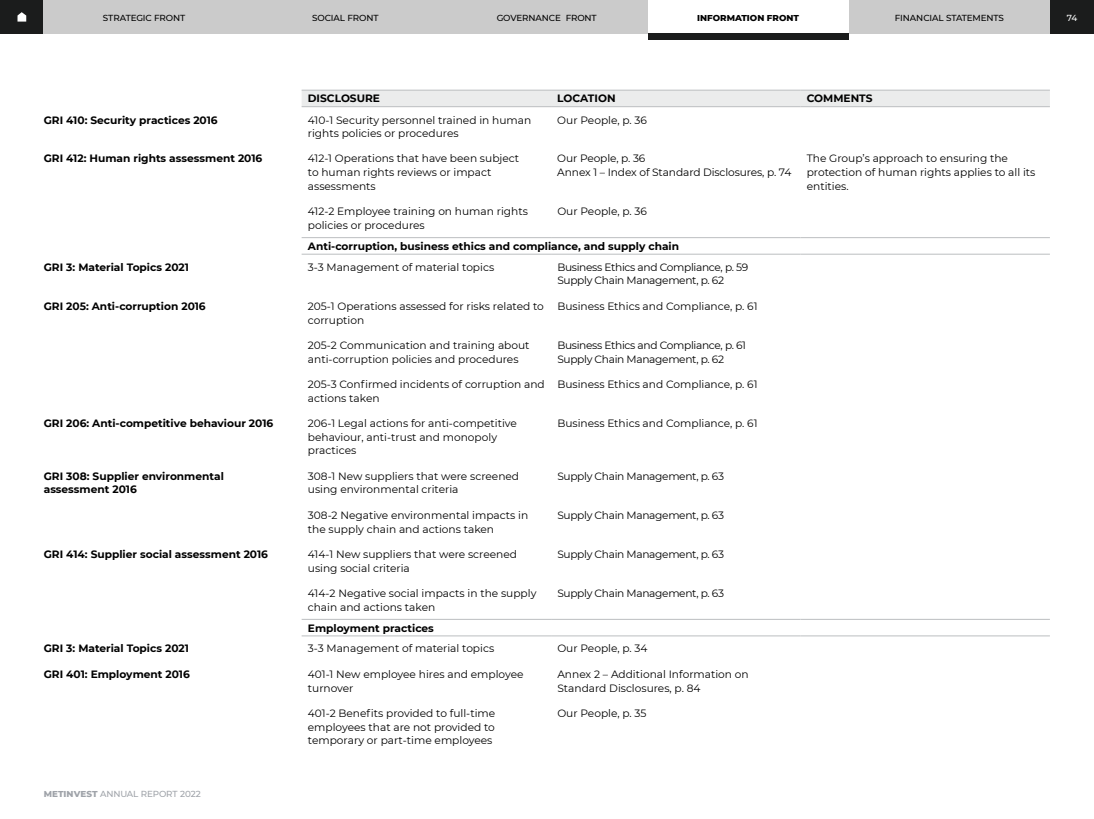
<style>
.page{position:relative;width:1094px;height:819px;background:#fff}
.page>*{position:absolute;margin:0;border:0;box-sizing:border-box;transform-origin:0 0}
.t1{font:10.62px/13.8px "Montserrat";color:#000}
.t2{font:700 10.62px/13.8px "Montserrat";color:#000}
.t3{font:10.62px/13.8px "Montserrat";letter-spacing:-.03em;color:#000}
.t4{font:500 8.75px "Montserrat";letter-spacing:-.01em;color:#000}
.t5{font:500 8.75px "Montserrat";letter-spacing:-.01em;color:#9fa3a9}
.t6{font:800 8.75px "Montserrat";color:#000}
.t7{font:500 8.75px "Montserrat";color:#fff}
.s1{font-weight:800}
</style>
<div class="page">
<div style="left:302px;top:91px;width:748px;height:15px;background:#ebecec"></div>
<hr style="left:302px;top:90px;width:249px;height:1px;background:#bcbec0">
<hr style="left:551px;top:90px;width:249px;height:1px;background:#bcbec0">
<hr style="left:800px;top:90px;width:250px;height:1px;background:#bcbec0">
<hr style="left:302px;top:106px;width:249px;height:1px;background:#bcbec0">
<hr style="left:551px;top:106px;width:249px;height:1px;background:#bcbec0">
<hr style="left:800px;top:106px;width:250px;height:1px;background:#bcbec0">
<hr style="left:302px;top:237px;width:249px;height:1px;background:#bcbec0">
<hr style="left:551px;top:237px;width:249px;height:1px;background:#bcbec0">
<hr style="left:800px;top:237px;width:250px;height:1px;background:#bcbec0">
<hr style="left:302px;top:254px;width:249px;height:1px;background:#bcbec0">
<hr style="left:551px;top:254px;width:249px;height:1px;background:#bcbec0">
<hr style="left:800px;top:254px;width:250px;height:1px;background:#bcbec0">
<hr style="left:302px;top:619px;width:249px;height:1px;background:#bcbec0">
<hr style="left:551px;top:619px;width:249px;height:1px;background:#bcbec0">
<hr style="left:800px;top:619px;width:250px;height:1px;background:#bcbec0">
<hr style="left:302px;top:635px;width:249px;height:1px;background:#bcbec0">
<hr style="left:551px;top:635px;width:249px;height:1px;background:#bcbec0">
<hr style="left:800px;top:635px;width:250px;height:1px;background:#bcbec0">
<div style="left:1050px;top:0;width:44px;height:34px;background:#1b1c1c"></div>
<div style="left:0;top:0;width:44px;height:34px;background:#1b1c1c"></div>
<div style="left:44px;top:0;width:1006px;height:34px;background:#cbcbcb"></div>
<div style="left:648px;top:0;width:200px;height:34px;background:#fff"></div>
<div style="left:648px;top:34px;width:200px;height:6px;background:#1b1c1c"></div>
<svg style="left:18px;top:12px;width:8px;height:10px"></svg>
<p class="t4" style="left:103px;top:12px;width:84px">STRATEGIC FRONT</p>
<p class="t4" style="left:312px;top:12px;width:68px">SOCIAL FRONT</p>
<p class="t4" style="left:497px;top:12px;width:102px">GOVERNANCE FRONT</p>
<p class="t6" style="left:697px;top:11px;width:103px">INFORMATION FRONT</p>
<p class="t4" style="left:895px;top:12px;width:111px">FINANCIAL STATEMENTS</p>
<p class="t7" style="left:1067px;top:12px;width:12px">74</p>
<p class="t2" style="left:308px;top:91px;width:74px">DISCLOSURE</p>
<p class="t2" style="left:557px;top:91px;width:60px">LOCATION</p>
<p class="t2" style="left:807px;top:91px;width:67px">СOMMENTS</p>
<p class="t2" style="left:44px;top:113px;width:175px">GRI 410: Security practices 2016</p>
<p class="t1" style="left:308px;top:113px;width:225px">410-1 Security personnel trained in human rights policies or procedures</p>
<p class="t1" style="left:557px;top:113px;width:91px">Our People, p. 36</p>
<p class="t2" style="left:44px;top:151px;width:220px">GRI 412: Human rights assessment 2016</p>
<p class="t1" style="left:308px;top:151px;width:213px">412-1 Operations that have been subject to human rights reviews or impact assessments</p>
<p class="t1" style="left:557px;top:151px;width:236px">Our People, p. 36<br>Annex 1 – Index of Standard Disclosures, p. 74</p>
<p class="t1" style="left:807px;top:151px;width:230px">The Group’s approach to ensuring the protection of human rights applies to all its entities.</p>
<p class="t1" style="left:308px;top:204px;width:221px">412-2 Employee training on human rights policies or procedures</p>
<p class="t1" style="left:557px;top:204px;width:91px">Our People, p. 36</p>
<p class="t2" style="left:308px;top:239px;width:373px">Anti-corruption, business ethics and compliance, and supply chain</p>
<p class="t2" style="left:44px;top:259px;width:147px">GRI 3: Material Topics 2021</p>
<p class="t1" style="left:308px;top:260px;width:188px">3-3 Management of material topics</p>
<p class="t3" style="left:557px;top:260px;width:192px">Business Ethics and Compliance, p. 59<br>Supply Chain Management, p. 62</p>
<p class="t2" style="left:44px;top:299px;width:163px">GRI 205: Anti-corruption 2016</p>
<p class="t1" style="left:308px;top:299px;width:237px">205-1 Operations assessed for risks related to corruption</p>
<p class="t1" style="left:557px;top:299px;width:202px">Business Ethics and Compliance, p. 61</p>
<p class="t1" style="left:308px;top:338px;width:223px">205-2 Communication and training about anti-corruption policies and procedures</p>
<p class="t3" style="left:557px;top:338px;width:190px">Business Ethics and Compliance, p. 61<br>Supply Chain Management, p. 62</p>
<p class="t1" style="left:308px;top:377px;width:238px">205-3 Confirmed incidents of corruption and actions taken</p>
<p class="t1" style="left:557px;top:377px;width:202px">Business Ethics and Compliance, p. 61</p>
<p class="t2" style="left:44px;top:416px;width:231px">GRI 206: Anti-competitive behaviour 2016</p>
<p class="t1" style="left:308px;top:416px;width:210px">206-1 Legal actions for anti-competitive behaviour, anti-trust and monopoly practices</p>
<p class="t1" style="left:557px;top:416px;width:202px">Business Ethics and Compliance, p. 61</p>
<p class="t2" style="left:44px;top:468px;width:182px">GRI 308: Supplier environmental assessment 2016</p>
<p class="t1" style="left:308px;top:469px;width:213px">308-1 New suppliers that were screened using environmental criteria</p>
<p class="t3" style="left:557px;top:469px;width:168px">Supply Chain Management, p. 63</p>
<p class="t1" style="left:308px;top:508px;width:222px">308-2 Negative environmental impacts in the supply chain and actions taken</p>
<p class="t3" style="left:557px;top:508px;width:168px">Supply Chain Management, p. 63</p>
<p class="t2" style="left:44px;top:546px;width:226px">GRI 414: Supplier social assessment 2016</p>
<p class="t1" style="left:308px;top:547px;width:211px">414-1 New suppliers that were screened using social criteria</p>
<p class="t3" style="left:557px;top:547px;width:168px">Supply Chain Management, p. 63</p>
<p class="t1" style="left:308px;top:586px;width:230px">414-2 Negative social impacts in the supply chain and actions taken</p>
<p class="t3" style="left:557px;top:586px;width:168px">Supply Chain Management, p. 63</p>
<p class="t2" style="left:308px;top:620px;width:128px">Employment practices</p>
<p class="t2" style="left:44px;top:641px;width:147px">GRI 3: Material Topics 2021</p>
<p class="t1" style="left:308px;top:641px;width:188px">3-3 Management of material topics</p>
<p class="t1" style="left:557px;top:641px;width:92px">Our People, p. 34</p>
<p class="t2" style="left:44px;top:666px;width:148px">GRI 401: Employment 2016</p>
<p class="t1" style="left:308px;top:667px;width:217px">401-1 New employee hires and employee turnover</p>
<p class="t1" style="left:557px;top:667px;width:193px">Annex 2 – Additional Information on<br>Standard Disclosures, p. 84</p>
<p class="t1" style="left:308px;top:706px;width:189px;text-align:justify">401-2 Benefits provided to full-time employees that are not provided to temporary or part-time employees</p>
<p class="t1" style="left:557px;top:706px;width:91px">Our People, p. 35</p>
<p class="t5" style="left:44px;top:788px;width:159px"><span class="s1">METINVEST</span> ANNUAL REPORT 2022</p>
</div>
